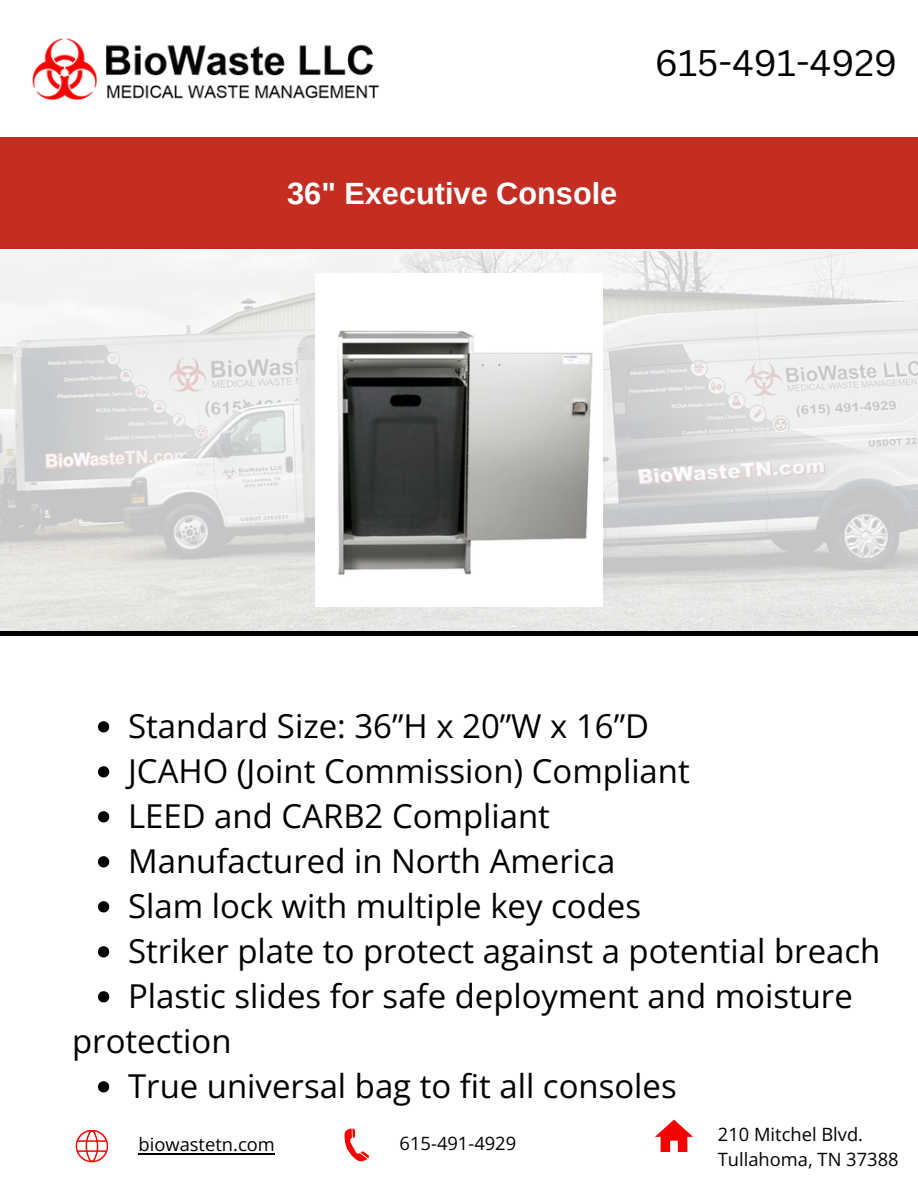
<style>
.page{position:relative;width:918px;height:1188px;background:#fff}
.page>*{position:absolute;margin:0;border:0;box-sizing:border-box;transform-origin:0 0}
.t1{font:36px "Canva Sans";color:#000}
.t2{font:33px "Open Sans";color:#000}
.t3{font:700 30.75px "Arimo";color:#fff}
.t4{font:18.3px/24.8px "Open Sans";color:#000}
</style>
<div class="page">
<svg style="left:76px;top:1130px;width:32px;height:32px"></svg>
<svg style="left:344px;top:1128px;width:25px;height:33px"></svg>
<svg style="left:655px;top:1120px;width:38px;height:32px"></svg>
<img style="left:32px;top:38px;width:348px;height:62px">
<img style="left:0;top:251px;width:918px;height:381px">
<div style="left:0;top:137px;width:918px;height:112px;background:#c42d21"></div>
<hr style="left:0;top:632px;width:918px;height:4px;background:#000">
<hr style="left:139px;top:1153px;width:136px;height:2px;background:#000">
<img style="left:316px;top:274px;width:286px;height:333px">
<svg style="left:98px;top:721px;width:11px;height:11px"></svg>
<svg style="left:98px;top:766px;width:11px;height:11px"></svg>
<svg style="left:98px;top:811px;width:11px;height:11px"></svg>
<svg style="left:98px;top:856px;width:11px;height:11px"></svg>
<svg style="left:98px;top:901px;width:11px;height:11px"></svg>
<svg style="left:98px;top:946px;width:11px;height:11px"></svg>
<svg style="left:98px;top:991px;width:11px;height:11px"></svg>
<svg style="left:98px;top:1081px;width:11px;height:11px"></svg>
<p class="t1" style="left:655px;top:38px;width:244px">615-491-4929</p>
<h2 class="t3" style="left:287px;top:177px;width:332px">36" Executive Console</h2>
<p class="t2" style="left:128px;top:703px;width:522px">Standard Size: 36”H x 20”W x 16”D</p>
<p class="t2" style="left:128px;top:748px;width:563px">JCAHO (Joint Commission) Compliant</p>
<p class="t2" style="left:128px;top:793px;width:423px">LEED and CARB2 Compliant</p>
<p class="t2" style="left:128px;top:838px;width:489px">Manufactured in North America</p>
<p class="t2" style="left:128px;top:883px;width:514px">Slam lock with multiple key codes</p>
<h1 class="t2" style="left:128px;top:928px;width:754px">Striker plate to protect against a potential breach</h1>
<p class="t2" style="left:128px;top:973px;width:726px">Plastic slides for safe deployment and moisture</p>
<p class="t2" style="left:72px;top:1018px;width:161px">protection</p>
<p class="t2" style="left:128px;top:1063px;width:550px">True universal bag to fit all consoles</p>
<p class="t4" style="left:139px;top:1131px;width:138px">biowastetn.com</p>
<p class="t4" style="left:400px;top:1130px;width:118px">615-491-4929</p>
<p class="t4" style="left:718px;top:1121px;width:182px">210 Mitchel Blvd.<br>Tullahoma, TN 37388</p>
</div>
